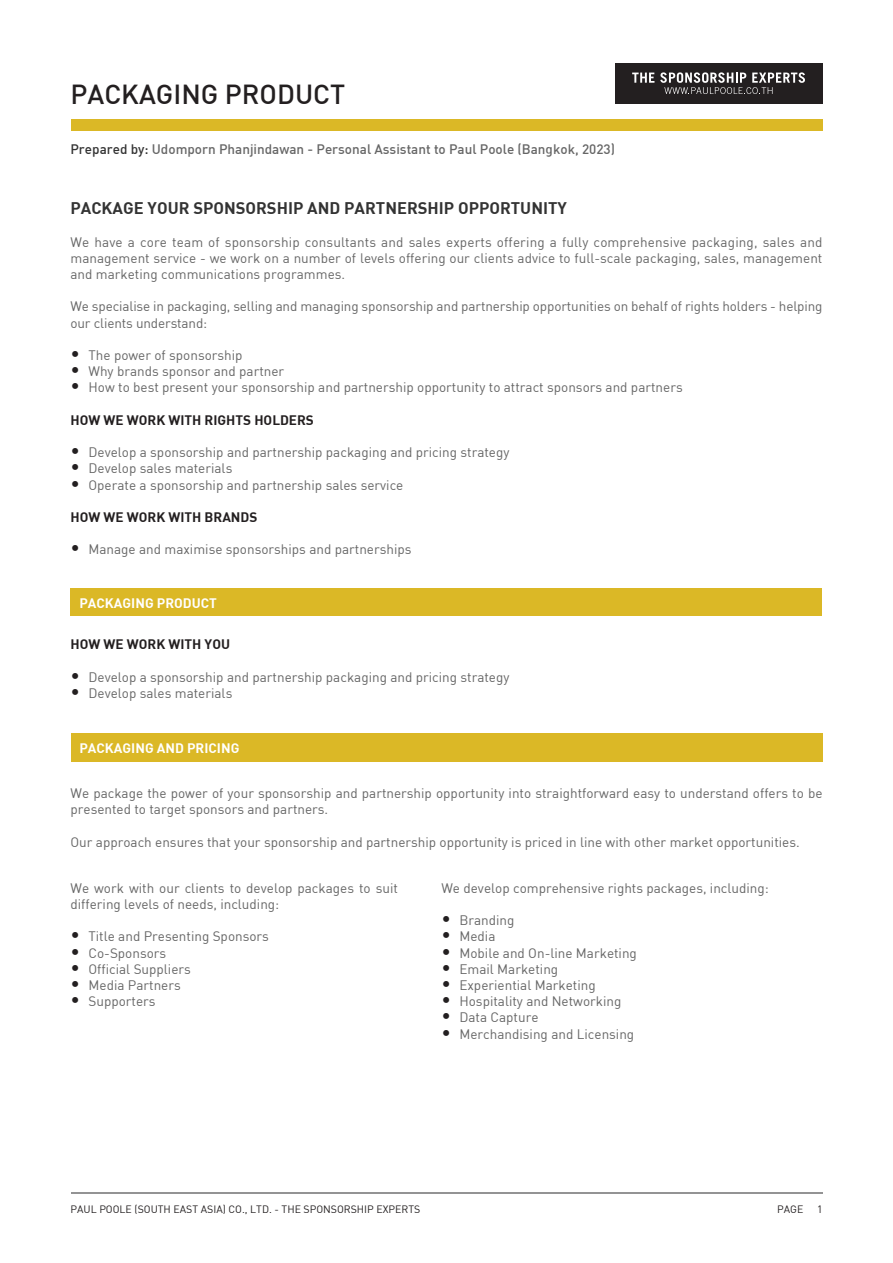
<style>
.page{position:relative;width:893px;height:1263px;background:#fff}
.page>*{position:absolute;margin:0;border:0;box-sizing:border-box;transform-origin:0 0}
.t1{font:27px "Dinmed";color:#231f20}
.t2{font:16.5px "Dinbol";color:#333}
.t3{font:13.5px/16.2px "Dinreg";color:#666}
.t4{font:13.5px "Dinmed";color:#666}
.t5{font:13.5px "Dinbol";color:#231f20}
.t6{font:13.5px "Dinbol";color:#fff}
.t7{font:10.5px "Dinreg";color:#231f20}
.s1{color:#333}
.s2{font-size:18px;color:#231f20}
</style>
<div class="page">
<hr style="left:70px;top:1192px;width:752px;height:1px;background:#939394">
<div style="left:70px;top:119px;width:752px;height:11px;background:#dbb826"></div>
<div style="left:615px;top:63px;width:207px;height:41px;background:#231f20"></div>
<svg style="left:632px;top:73px;width:22px;height:10px"></svg>
<svg style="left:660px;top:72px;width:145px;height:22px"></svg>
<div style="left:70px;top:589px;width:752px;height:27px;background:#dbb826"></div>
<div style="left:70px;top:734px;width:752px;height:28px;background:#dbb826"></div>
<p class="t1" style="left:70px;top:77px;width:276px">PACKAGING PRODUCT</p>
<p class="t4" style="left:70px;top:141px;width:546px"><span class="s1">Prepared by:</span> Udomporn Phanjindawan - Personal Assistant to Paul Poole (Bangkok, 2023)</p>
<p class="t2" style="left:70px;top:197px;width:498px">PACKAGE YOUR SPONSORSHIP AND PARTNERSHIP OPPORTUNITY</p>
<p class="t3" style="left:70px;top:233px;width:753px;text-align:justify">We have a core team of sponsorship consultants and sales experts offering a fully comprehensive packaging, sales and management service - we work on a number of levels offering our clients advice to full-scale packaging, sales, management and marketing communications programmes.</p>
<p class="t3" style="left:70px;top:298px;width:753px">We specialise in packaging, selling and managing sponsorship and partnership opportunities on behalf of rights holders - helping our clients understand:</p>
<p class="t3" style="left:70px;top:347px;width:174px"><span class="s2">•</span> The power of sponsorship</p>
<p class="t3" style="left:70px;top:363px;width:215px"><span class="s2">•</span> Why brands sponsor and partner</p>
<p class="t3" style="left:70px;top:379px;width:614px"><span class="s2">•</span> How to best present your sponsorship and partnership opportunity to attract sponsors and partners</p>
<p class="t5" style="left:70px;top:411px;width:245px">HOW WE WORK WITH RIGHTS HOLDERS</p>
<p class="t3" style="left:70px;top:444px;width:440px"><span class="s2">•</span> Develop a sponsorship and partnership packaging and pricing strategy</p>
<p class="t3" style="left:70px;top:460px;width:163px"><span class="s2">•</span> Develop sales materials</p>
<p class="t3" style="left:70px;top:476px;width:334px"><span class="s2">•</span> Operate a sponsorship and partnership sales service</p>
<p class="t5" style="left:70px;top:508px;width:188px">HOW WE WORK WITH BRANDS</p>
<p class="t3" style="left:70px;top:541px;width:343px"><span class="s2">•</span> Manage and maximise sponsorships and partnerships</p>
<p class="t6" style="left:79px;top:594px;width:139px">PACKAGING PRODUCT</p>
<p class="t5" style="left:70px;top:635px;width:161px">HOW WE WORK WITH YOU</p>
<p class="t3" style="left:70px;top:668px;width:440px"><span class="s2">•</span> Develop a sponsorship and partnership packaging and pricing strategy</p>
<p class="t3" style="left:70px;top:684px;width:163px"><span class="s2">•</span> Develop sales materials</p>
<p class="t6" style="left:80px;top:740px;width:161px">PACKAGING AND PRICING</p>
<p class="t3" style="left:70px;top:785px;width:753px">We package the power of your sponsorship and partnership opportunity into straightforward easy to understand offers to be presented to target sponsors and partners.</p>
<p class="t3" style="left:70px;top:833px;width:731px">Our approach ensures that your sponsorship and partnership opportunity is priced in line with other market opportunities.</p>
<p class="t3" style="left:70px;top:879px;width:329px">We work with our clients to develop packages to suit differing levels of needs, including:</p>
<p class="t3" style="left:70px;top:928px;width:200px"><span class="s2">•</span> Title and Presenting Sponsors</p>
<p class="t3" style="left:70px;top:944px;width:97px"><span class="s2">•</span> Co-Sponsors</p>
<p class="t3" style="left:70px;top:960px;width:122px"><span class="s2">•</span> Official Suppliers</p>
<p class="t3" style="left:70px;top:977px;width:112px"><span class="s2">•</span> Media Partners</p>
<p class="t3" style="left:70px;top:993px;width:87px"><span class="s2">•</span> Supporters</p>
<p class="t3" style="left:441px;top:879px;width:329px">We develop comprehensive rights packages, including:</p>
<p class="t3" style="left:441px;top:912px;width:75px"><span class="s2">•</span> Branding</p>
<p class="t3" style="left:441px;top:928px;width:56px"><span class="s2">•</span> Media</p>
<p class="t3" style="left:441px;top:944px;width:197px"><span class="s2">•</span> Mobile and On-line Marketing</p>
<p class="t3" style="left:441px;top:960px;width:118px"><span class="s2">•</span> Email Marketing</p>
<p class="t3" style="left:441px;top:977px;width:156px"><span class="s2">•</span> Experiential Marketing</p>
<p class="t3" style="left:441px;top:993px;width:182px"><span class="s2">•</span> Hospitality and Networking</p>
<p class="t3" style="left:441px;top:1009px;width:99px"><span class="s2">•</span> Data Capture</p>
<p class="t3" style="left:441px;top:1025px;width:194px"><span class="s2">•</span> Merchandising and Licensing</p>
<p class="t7" style="left:70px;top:1202px;width:351px">PAUL POOLE (SOUTH EAST ASIA) CO., LTD. - THE SPONSORSHIP EXPERTS</p>
<p class="t7" style="left:777px;top:1202px;width:28px">PAGE</p>
<p class="t7" style="left:817px;top:1202px;width:7px">1</p>
</div>
